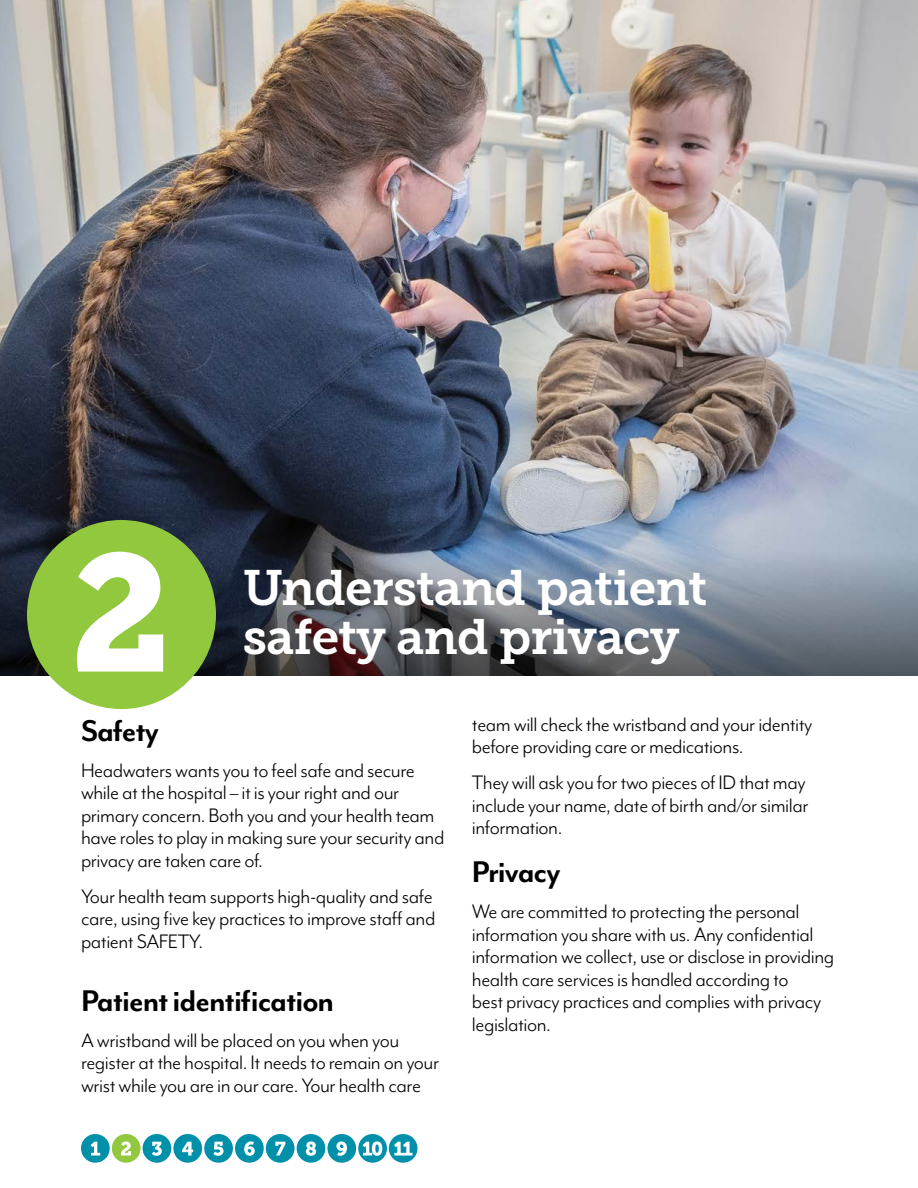
<style>
.page{position:relative;width:918px;height:1188px;background:#fff}
.page>*{position:absolute;margin:0;border:0;box-sizing:border-box;transform-origin:0 0}
.Heading_1{font:49.5px/49.5px "Museo Slab 700";letter-spacing:-.02em;color:#fff}
.Sub_Heading2{font:700 34.5px "Mr Eaves Mod OT";letter-spacing:-.03em;color:#000}
.Paragraph_1{font:22.5px/22.5px "Mr Eaves Mod OT";letter-spacing:-.02em;color:#000}
</style>
<div class="page">
<img style="left:0;top:0;width:918px;height:552px">
<svg style="left:0;top:552px;width:918px;height:124px;background:#5f6672"></svg>
<div style="left:27px;top:520px;width:189px;height:189px;background:#92c83e;border-radius:50%"></div>
<svg style="left:77px;top:552px;width:86px;height:120px"></svg>
<div style="left:81px;top:1134px;width:29px;height:29px;background:#0090aa;border-radius:50%"></div>
<div style="left:112px;top:1134px;width:29px;height:29px;background:#92c83e;border-radius:50%"></div>
<div style="left:143px;top:1134px;width:28px;height:29px;background:#0090aa;border-radius:50%"></div>
<div style="left:173px;top:1134px;width:29px;height:29px;background:#0090aa;border-radius:50%"></div>
<div style="left:204px;top:1134px;width:29px;height:29px;background:#0090aa;border-radius:50%"></div>
<div style="left:327px;top:1134px;width:29px;height:29px;background:#0090aa;border-radius:50%"></div>
<div style="left:235px;top:1134px;width:29px;height:29px;background:#0090aa;border-radius:50%"></div>
<div style="left:358px;top:1134px;width:29px;height:29px;background:#0090aa;border-radius:50%"></div>
<div style="left:266px;top:1134px;width:29px;height:29px;background:#0090aa;border-radius:50%"></div>
<div style="left:297px;top:1134px;width:28px;height:29px;background:#0090aa;border-radius:50%"></div>
<svg style="left:91px;top:1142px;width:9px;height:14px"></svg>
<svg style="left:306px;top:1141px;width:10px;height:15px"></svg>
<svg style="left:121px;top:1141px;width:10px;height:15px"></svg>
<svg style="left:336px;top:1141px;width:11px;height:15px"></svg>
<svg style="left:152px;top:1142px;width:10px;height:14px"></svg>
<svg style="left:363px;top:1141px;width:19px;height:15px"></svg>
<svg style="left:182px;top:1142px;width:11px;height:14px"></svg>
<svg style="left:213px;top:1142px;width:11px;height:14px"></svg>
<svg style="left:244px;top:1141px;width:11px;height:15px"></svg>
<svg style="left:275px;top:1142px;width:10px;height:14px"></svg>
<div style="left:389px;top:1134px;width:29px;height:29px;background:#0090aa;border-radius:50%"></div>
<svg style="left:394px;top:1142px;width:19px;height:14px"></svg>
<h1 class="Heading_1" style="left:243px;top:563px;width:466px">Understand patient safety and privacy</h1>
<h2 class="Sub_Heading2" style="left:81px;top:711px;width:80px">Safety</h2>
<p class="Paragraph_1" style="left:81px;top:759px;width:365px">Headwaters wants you to feel safe and secure while at the hospital – it is your right and our primary concern. Both you and your health team have roles to play in making sure your security and privacy are taken care of.</p>
<p class="Paragraph_1" style="left:81px;top:885px;width:356px;text-align:justify">Your health team supports high-quality and safe care, using five key practices to improve staff and patient SAFETY.</p>
<h2 class="Sub_Heading2" style="left:81px;top:981px;width:255px">Patient identification</h2>
<p class="Paragraph_1" style="left:81px;top:1029px;width:360px">A wristband will be placed on you when you register at the hospital. It needs to remain on your wrist while you are in our care. Your health care</p>
<p class="Paragraph_1" style="left:472px;top:713px;width:342px">team will check the wristband and your identity before providing care or medications.</p>
<p class="Paragraph_1" style="left:472px;top:771px;width:338px">They will ask you for two pieces of ID that may include your name, date of birth and/or similar information.</p>
<h2 class="Sub_Heading2" style="left:472px;top:852px;width:90px">Privacy</h2>
<p class="Paragraph_1" style="left:472px;top:900px;width:364px">We are committed to protecting the personal information you share with us. Any confidential information we collect, use or disclose in providing health care services is handled according to<br>best privacy practices and complies with privacy legislation.</p>
</div>
